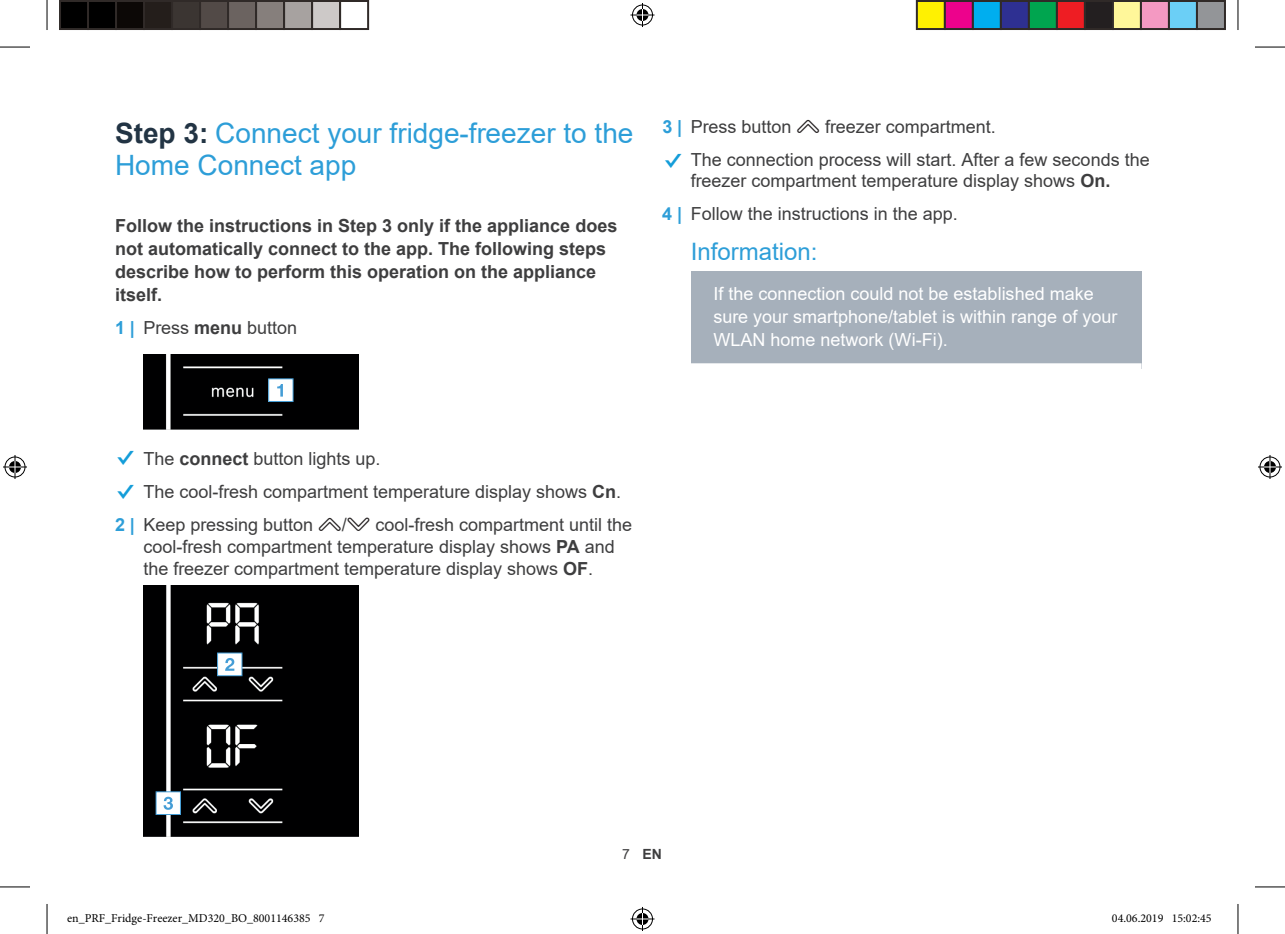
<style>
.page{position:relative;width:1285px;height:934px;background:#fff}
.page>*{position:absolute;margin:0;border:0;box-sizing:border-box;transform-origin:0 0}
.t1{font:28px/32px "Arial";color:#2d9ed8}
.t2{font:24px "Arial";color:#2d9ed8}
.t3{font:20px/33.8px "BSH Symb Gaggenau";color:#149dd9;scale:.74 1}
.t4{font:18px/33px "Arial";color:#3e3e3f}
.t5{font:700 18px/23px "Arial";color:#3e3e3f}
.t6{font:18px/23px "Arial";color:#fff}
.t7{font:700 14px "Arial";color:#3e3e3f}
.t8{font:12px "Minion Pro";color:#000}
.s1{font-weight:700;color:#223444}
.s2{font-weight:700;color:#2d9ed8}
.s3{font-weight:700}
.s4{font-family:"BSH Symb PH1";color:#231f20}
.s5{font-family:"BSH Symb PH1";font-size:18.2px;color:#231f20}
.s6{font-weight:400}
</style>
<div class="page">
<div style="left:690px;top:272px;width:451px;height:97px;background:#a6b0bb"></div>
<div style="left:690px;top:363px;width:451px;height:10px;background:#fff"></div>
<hr style="left:0;top:47px;width:30px;height:1px;background:#000">
<hr style="left:1255px;top:47px;width:30px;height:1px;background:#000">
<hr style="left:0;top:886px;width:30px;height:1px;background:#000">
<hr style="left:1255px;top:886px;width:30px;height:1px;background:#000">
<hr style="left:47px;top:0;width:1px;height:30px;background:#000">
<hr style="left:47px;top:903px;width:1px;height:30px;background:#000">
<hr style="left:1237px;top:0;width:1px;height:30px;background:#000">
<hr style="left:1237px;top:903px;width:1px;height:30px;background:#000">
<svg style="left:630px;top:3px;width:24px;height:24px"></svg>
<svg style="left:630px;top:907px;width:24px;height:23px"></svg>
<svg style="left:3px;top:455px;width:24px;height:24px"></svg>
<svg style="left:1258px;top:455px;width:24px;height:24px"></svg>
<div style="left:60px;top:1px;width:28px;height:28px;background:#000"></div>
<div style="left:59px;top:0;width:30px;height:30px;border:2px solid #302a28"></div>
<div style="left:88px;top:1px;width:28px;height:28px;background:#000"></div>
<div style="left:87px;top:0;width:30px;height:30px;border:2px solid #302a28"></div>
<div style="left:116px;top:1px;width:28px;height:28px;background:#0c0806"></div>
<div style="left:115px;top:0;width:30px;height:30px;border:2px solid #302a28"></div>
<div style="left:144px;top:1px;width:28px;height:28px;background:#241e1b"></div>
<div style="left:143px;top:0;width:30px;height:30px;border:2px solid #302a28"></div>
<div style="left:172px;top:1px;width:28px;height:28px;background:#3b3532"></div>
<div style="left:171px;top:0;width:30px;height:30px;border:2px solid #302a28"></div>
<div style="left:200px;top:1px;width:28px;height:28px;background:#524a47"></div>
<div style="left:199px;top:0;width:30px;height:30px;border:2px solid #302a28"></div>
<div style="left:228px;top:1px;width:28px;height:28px;background:#6b6360"></div>
<div style="left:227px;top:0;width:30px;height:30px;border:2px solid #302a28"></div>
<div style="left:256px;top:1px;width:28px;height:28px;background:#867f7c"></div>
<div style="left:255px;top:0;width:30px;height:30px;border:2px solid #302a28"></div>
<div style="left:284px;top:1px;width:28px;height:28px;background:#a7a2a0"></div>
<div style="left:283px;top:0;width:30px;height:30px;border:2px solid #302a28"></div>
<div style="left:312px;top:1px;width:28px;height:28px;background:#cdc9c8"></div>
<div style="left:311px;top:0;width:30px;height:30px;border:2px solid #302a28"></div>
<div style="left:339px;top:0;width:30px;height:30px;border:2px solid #302a28"></div>
<div style="left:917px;top:1px;width:28px;height:28px;background:#fff101"></div>
<div style="left:916px;top:0;width:30px;height:30px;border:2px solid #302a28"></div>
<div style="left:945px;top:1px;width:28px;height:28px;background:#ed028c"></div>
<div style="left:944px;top:0;width:30px;height:30px;border:2px solid #302a28"></div>
<div style="left:973px;top:1px;width:28px;height:28px;background:#00aeef"></div>
<div style="left:972px;top:0;width:30px;height:30px;border:2px solid #302a28"></div>
<div style="left:1001px;top:1px;width:28px;height:28px;background:#2e3092"></div>
<div style="left:1000px;top:0;width:30px;height:30px;border:2px solid #302a28"></div>
<div style="left:1029px;top:1px;width:28px;height:28px;background:#00a54f"></div>
<div style="left:1028px;top:0;width:30px;height:30px;border:2px solid #302a28"></div>
<div style="left:1057px;top:1px;width:28px;height:28px;background:#ee1d23"></div>
<div style="left:1056px;top:0;width:30px;height:30px;border:2px solid #302a28"></div>
<div style="left:1085px;top:1px;width:28px;height:28px;background:#231f20"></div>
<div style="left:1084px;top:0;width:30px;height:30px;border:2px solid #302a28"></div>
<div style="left:1113px;top:1px;width:28px;height:28px;background:#fff79a"></div>
<div style="left:1112px;top:0;width:30px;height:30px;border:2px solid #302a28"></div>
<div style="left:1141px;top:1px;width:28px;height:28px;background:#f499c2"></div>
<div style="left:1140px;top:0;width:30px;height:30px;border:2px solid #302a28"></div>
<div style="left:1169px;top:1px;width:28px;height:28px;background:#6bcff6"></div>
<div style="left:1168px;top:0;width:30px;height:30px;border:2px solid #302a28"></div>
<div style="left:1197px;top:1px;width:28px;height:28px;background:#939598"></div>
<div style="left:1196px;top:0;width:30px;height:30px;border:2px solid #302a28"></div>
<div style="left:1112px;top:913px;width:5px;height:9px;border:1px solid #fff;border-radius:50%"></div>
<svg style="left:1113px;top:913px;width:4px;height:9px"></svg>
<img style="left:143px;top:585px;width:215px;height:251px">
<div style="left:218px;top:652px;width:24px;height:23px;background:#fff"></div>
<svg style="left:225px;top:658px;width:9px;height:12px"></svg>
<div style="left:217px;top:652px;width:25px;height:24px;border:1px solid #449dd6"></div>
<div style="left:156px;top:791px;width:24px;height:23px;background:#fff"></div>
<svg style="left:164px;top:796px;width:9px;height:13px"></svg>
<div style="left:156px;top:791px;width:25px;height:23px;border:1px solid #449dd6"></div>
<img style="left:143px;top:354px;width:216px;height:75px">
<div style="left:269px;top:378px;width:24px;height:23px;background:#fff"></div>
<div style="left:268px;top:378px;width:25px;height:24px;border:1px solid #449dd6"></div>
<svg style="left:277px;top:384px;width:6px;height:12px"></svg>
<h1 class="t1" style="left:115px;top:117px;width:520px"><span class="s1">Step 3:</span> Connect your fridge-freezer to the<br>Home Connect app</h1>
<p class="t5" style="left:115px;top:214px;width:504px">Follow the instructions in Step 3 only if the appliance does not automatically connect to the app. The following steps describe how to perform this operation on the appliance itself.</p>
<p class="t4" style="left:115px;top:311px;width:184px"><span class="s2">1 |</span> Press <span class="s3">menu</span> button</p>
<p class="t4" style="left:690px;top:110px;width:460px;text-indent:-28px"><span class="s2">3 |</span> Press button <span class="s4">Y</span> freezer compartment.<br>The connection process will start. After a few seconds the</p>
<p class="t4" style="left:662px;top:164px;width:449px;text-indent:28px">freezer compartment temperature display shows <span class="s3">On.<br></span><span class="s2">4 |</span> Follow the instructions in the app.</p>
<h2 class="t2" style="left:690px;top:235px;width:128px">Information:</h2>
<p class="t6" style="left:713px;top:282px;width:405px">If the connection could not be established make sure your smartphone/tablet is within range of your<br>WLAN home network (Wi-Fi).</p>
<p class="t3" style="left:664px;top:144px;width:25px">G</p>
<p class="t3" style="left:117px;top:441px;width:25px">G<br>G</p>
<p class="t4" style="left:143px;top:442px;width:239px">The <span class="s3">connect</span> button lights up.</p>
<p class="t4" style="left:143px;top:475px;width:479px">The cool-fresh compartment temperature display shows <span class="s3">Cn</span>.</p>
<p class="t4" style="left:115px;top:508px;width:519px"><span class="s2">2 |</span> Keep pressing button <span class="s4">Y</span>/<span class="s5">X</span> cool-fresh compartment until the</p>
<p class="t4" style="left:143px;top:535px;width:473px;line-height:21.6px">cool-fresh compartment temperature display shows <span class="s3">PA</span> and the freezer compartment temperature display shows <span class="s3">OF</span>.</p>
<p class="t7" style="left:622px;top:843px;width:41px"><span class="s6">7</span> EN</p>
<p class="t8" style="left:67px;top:909px;width:259px">en_PRF_Fridge-Freezer_MD320_BO_8001146385 7</p>
<p class="t8" style="left:1112px;top:909px;width:101px">04.06.2019 15:02:45</p>
</div>
